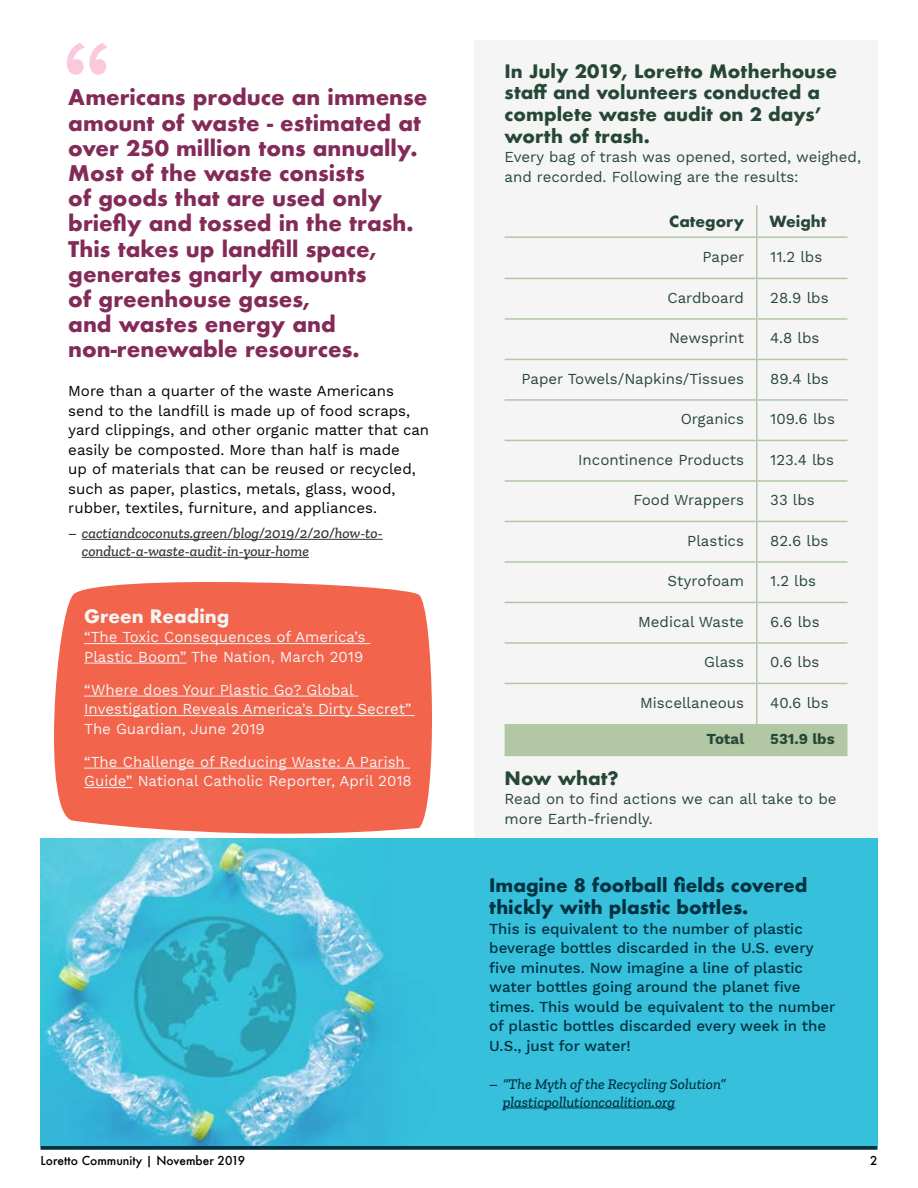
<style>
.page{position:relative;width:918px;height:1188px;background:#fff}
.page>*{position:absolute;margin:0;border:0;box-sizing:border-box;transform-origin:0 0}
.t1{font:120px "Work Sans";color:#fac9de}
.t2{font:700 21px/25.2px "Futura";color:#832a58}
.t3{font:700 18px/21.6px "Futura";color:#274736}
.t4{font:700 18px/21.6px "Futura";color:#003241}
.t5{font:700 18px "Futura";color:#f5f5f5}
.t6{font:15px/19.5px "Work Sans";color:#274736}
.t7{font:15px/19.5px "Work Sans";color:#000}
.t8{font:500 15px/19.5px "Work Sans";color:#003241}
.t9{font:15px/19.5px "Work Sans";color:#f5f5f5}
.t10{font:italic 500 15px/18px "Zilla Slab";color:#333}
.t11{font:italic 500 15px/18px "Zilla Slab";color:#003241}
.t12{font:700 15px "Futura";color:#274736}
.t13{font:700 15px "Work Sans";color:#274736}
.t14{font:500 12px "Futura";color:#000}
</style>
<div class="page">
<div style="left:40px;top:1145px;width:838px;height:5px;background:#003241"></div>
<div style="left:474px;top:40px;width:404px;height:798px;background:#f5f5f5"></div>
<svg style="left:54px;top:582px;width:378px;height:252px;background:#f26c55"></svg>
<hr style="left:82px;top:539px;width:301px;height:1px;background:#333">
<hr style="left:82px;top:557px;width:227px;height:1px;background:#333">
<hr style="left:84px;top:643px;width:286px;height:1px;background:#f5f5f5">
<hr style="left:84px;top:663px;width:102px;height:1px;background:#f5f5f5">
<hr style="left:84px;top:696px;width:274px;height:1px;background:#f5f5f5">
<hr style="left:84px;top:715px;width:331px;height:1px;background:#f5f5f5">
<hr style="left:84px;top:768px;width:326px;height:1px;background:#f5f5f5">
<hr style="left:84px;top:787px;width:49px;height:1px;background:#f5f5f5">
<div style="left:505px;top:724px;width:343px;height:32px;background:#b2c8a5"></div>
<hr style="left:756px;top:238px;width:2px;height:40px;background:#b2c8a5">
<hr style="left:505px;top:278px;width:252px;height:1px;background:#b2c8a5">
<hr style="left:757px;top:278px;width:90px;height:1px;background:#b2c8a5">
<hr style="left:756px;top:279px;width:2px;height:39px;background:#b2c8a5">
<hr style="left:505px;top:318px;width:252px;height:2px;background:#b2c8a5">
<hr style="left:757px;top:318px;width:90px;height:2px;background:#b2c8a5">
<hr style="left:756px;top:320px;width:2px;height:39px;background:#b2c8a5">
<hr style="left:505px;top:359px;width:252px;height:1px;background:#b2c8a5">
<hr style="left:757px;top:359px;width:90px;height:1px;background:#b2c8a5">
<hr style="left:756px;top:360px;width:2px;height:39px;background:#b2c8a5">
<hr style="left:505px;top:399px;width:252px;height:2px;background:#b2c8a5">
<hr style="left:757px;top:399px;width:90px;height:2px;background:#b2c8a5">
<hr style="left:756px;top:401px;width:2px;height:39px;background:#b2c8a5">
<hr style="left:505px;top:440px;width:252px;height:1px;background:#b2c8a5">
<hr style="left:757px;top:440px;width:90px;height:1px;background:#b2c8a5">
<hr style="left:756px;top:441px;width:2px;height:39px;background:#b2c8a5">
<hr style="left:505px;top:480px;width:252px;height:2px;background:#b2c8a5">
<hr style="left:757px;top:480px;width:90px;height:2px;background:#b2c8a5">
<hr style="left:756px;top:482px;width:2px;height:39px;background:#b2c8a5">
<hr style="left:505px;top:521px;width:252px;height:1px;background:#b2c8a5">
<hr style="left:757px;top:521px;width:90px;height:1px;background:#b2c8a5">
<hr style="left:756px;top:522px;width:2px;height:39px;background:#b2c8a5">
<hr style="left:505px;top:561px;width:252px;height:2px;background:#b2c8a5">
<hr style="left:757px;top:561px;width:90px;height:2px;background:#b2c8a5">
<hr style="left:756px;top:563px;width:2px;height:39px;background:#b2c8a5">
<hr style="left:505px;top:602px;width:252px;height:1px;background:#b2c8a5">
<hr style="left:757px;top:602px;width:90px;height:1px;background:#b2c8a5">
<hr style="left:756px;top:603px;width:2px;height:39px;background:#b2c8a5">
<hr style="left:505px;top:642px;width:252px;height:2px;background:#b2c8a5">
<hr style="left:757px;top:642px;width:90px;height:2px;background:#b2c8a5">
<hr style="left:756px;top:644px;width:2px;height:39px;background:#b2c8a5">
<hr style="left:505px;top:683px;width:252px;height:1px;background:#b2c8a5">
<hr style="left:757px;top:683px;width:90px;height:1px;background:#b2c8a5">
<hr style="left:756px;top:684px;width:2px;height:40px;background:#b2c8a5">
<hr style="left:756px;top:205px;width:2px;height:31px;background:#b2c8a5">
<hr style="left:505px;top:236px;width:252px;height:2px;background:#b2c8a5">
<hr style="left:757px;top:236px;width:90px;height:2px;background:#b2c8a5">
<img style="left:40px;top:838px;width:838px;height:307px">
<hr style="left:503px;top:1108px;width:172px;height:1px;background:#003241">
<h1 class="t1" style="left:60px;top:15px;width:55px">“</h1>
<p class="t2" style="left:68px;top:85px;width:361px">Americans produce an immense amount of waste - estimated at over 250 million tons annually.<br>Most of the waste consists<br>of goods that are used only briefly and tossed in the trash.<br>This takes up landfill space, generates gnarly amounts<br>of greenhouse gases,<br>and wastes energy and non-renewable resources.</p>
<p class="t7" style="left:68px;top:382px;width:362px">More than a quarter of the waste Americans send to the landfill is made up of food scraps, yard clippings, and other organic matter that can easily be composted. More than half is made<br>up of materials that can be reused or recycled, such as paper, plastics, metals, glass, wood, rubber, textiles, furniture, and appliances.</p>
<p class="t10" style="left:82px;top:524px;width:302px;text-indent:-14px">– cactiandcoconuts.green/blog/2019/2/20/how-to&shy;conduct-a-waste-audit-in-your-home</p>
<p class="t5" style="left:84px;top:603px;width:147px">Green Reading</p>
<p class="t9" style="left:84px;top:628px;width:283px">“The Toxic Consequences of America’s<br>Plastic Boom” The Nation, March 2019</p>
<p class="t9" style="left:84px;top:681px;width:329px">“Where does Your Plastic Go? Global<br>Investigation Reveals America’s Dirty Secret”<br>The Guardian, June 2019</p>
<p class="t9" style="left:84px;top:753px;width:329px">“The Challenge of Reducing Waste: A Parish<br>Guide” National Catholic Reporter, April 2018</p>
<p class="t3" style="left:505px;top:60px;width:334px">In July 2019, Loretto Motherhouse staff and volunteers conducted a complete waste audit on 2 days’ worth of trash.</p>
<p class="t6" style="left:505px;top:148px;width:358px">Every bag of trash was opened, sorted, weighed, and recorded. Following are the results:</p>
<p class="t12" style="left:669px;top:211px;width:76px">Category</p>
<p class="t12" style="left:770px;top:211px;width:58px">Weight</p>
<p class="t6" style="left:702px;top:248px;width:43px">Paper</p>
<p class="t6" style="left:770px;top:248px;width:54px">11.2 lbs</p>
<p class="t6" style="left:668px;top:288px;width:78px">Cardboard</p>
<p class="t6" style="left:770px;top:288px;width:60px">28.9 lbs</p>
<p class="t6" style="left:669px;top:329px;width:77px">Newsprint</p>
<p class="t6" style="left:770px;top:329px;width:51px">4.8 lbs</p>
<p class="t6" style="left:521px;top:369px;width:224px">Paper Towels/Napkins/Tissues</p>
<p class="t6" style="left:770px;top:369px;width:60px">89.4 lbs</p>
<p class="t6" style="left:681px;top:410px;width:65px">Organics</p>
<p class="t6" style="left:770px;top:410px;width:66px">109.6 lbs</p>
<p class="t6" style="left:578px;top:450px;width:167px">Incontinence Products</p>
<p class="t6" style="left:770px;top:450px;width:65px">123.4 lbs</p>
<p class="t6" style="left:633px;top:491px;width:112px">Food Wrappers</p>
<p class="t6" style="left:770px;top:491px;width:46px">33 lbs</p>
<p class="t6" style="left:687px;top:531px;width:58px">Plastics</p>
<p class="t6" style="left:770px;top:531px;width:60px">82.6 lbs</p>
<p class="t6" style="left:668px;top:572px;width:78px">Styrofoam</p>
<p class="t6" style="left:770px;top:572px;width:47px">1.2 lbs</p>
<p class="t6" style="left:638px;top:612px;width:107px">Medical Waste</p>
<p class="t6" style="left:770px;top:612px;width:51px">6.6 lbs</p>
<p class="t6" style="left:704px;top:653px;width:41px">Glass</p>
<p class="t6" style="left:770px;top:653px;width:51px">0.6 lbs</p>
<p class="t6" style="left:640px;top:693px;width:105px">Miscellaneous</p>
<p class="t6" style="left:770px;top:693px;width:60px">40.6 lbs</p>
<p class="t13" style="left:707px;top:730px;width:39px">Total</p>
<p class="t13" style="left:770px;top:730px;width:66px">531.9 lbs</p>
<p class="t3" style="left:505px;top:767px;width:116px">Now what?</p>
<p class="t6" style="left:505px;top:790px;width:333px">Read on to find actions we can all take to be more Earth-friendly.</p>
<p class="t4" style="left:489px;top:875px;width:320px">Imagine 8 football fields covered thickly with plastic bottles.</p>
<p class="t8" style="left:489px;top:919px;width:348px">This is equivalent to the number of plastic beverage bottles discarded in the U.S. every five minutes. Now imagine a line of plastic water bottles going around the planet five times. This would be equivalent to the number of plastic bottles discarded every week in the U.S., just for water!</p>
<p class="t11" style="left:503px;top:1075px;width:225px;text-indent:-14px">– “The Myth of the Recycling Solution” plasticpollutioncoalition.org</p>
<p class="t14" style="left:40px;top:1153px;width:206px">Loretto Community | November 2019</p>
<p class="t14" style="left:870px;top:1153px;width:9px">2</p>
</div>
